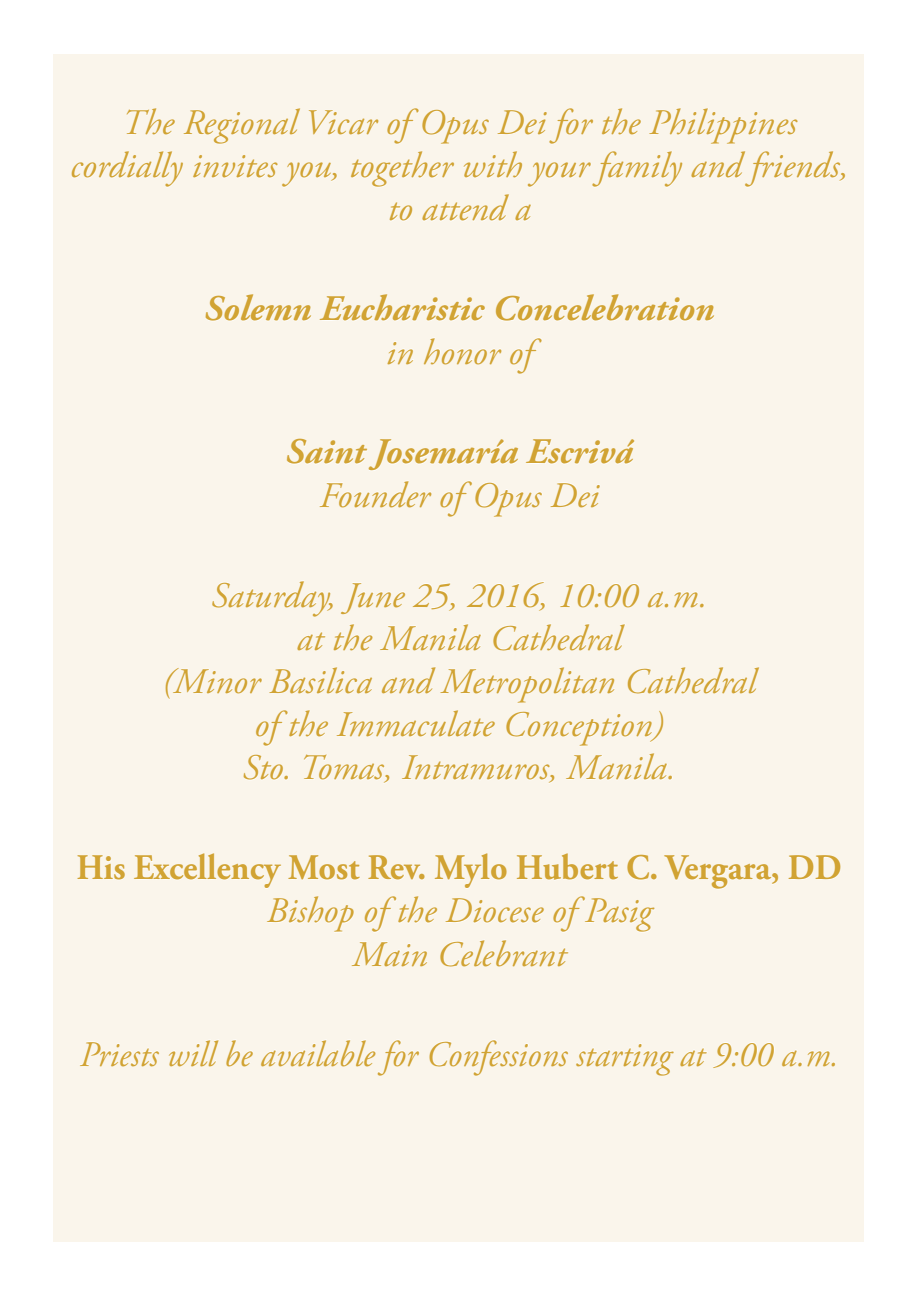
<style>
.page{position:relative;width:918px;height:1296px;background:#fff}
.page>*{position:absolute;margin:0;border:0;box-sizing:border-box;transform-origin:0 0}
.t1{font:italic 36px "Adobe Garamond Pro";color:#d1a333}
.t2{font:italic 36px "Adobe Garamond Pro";color:#d1a333;scale:.95 1}
.t3{font:italic 700 36px "Adobe Garamond Pro";color:#d1a333}
.t4{font:700 36px "Adobe Garamond Pro";color:#d1a333;scale:.95 1}
</style>
<div class="page">
<div style="left:53px;top:54px;width:811px;height:1188px;background:#faf5eb"></div>
<svg style="left:71px;top:108px;width:775px;height:113px"></svg>
<svg style="left:205px;top:294px;width:281px;height:27px"></svg>
<svg style="left:496px;top:294px;width:219px;height:27px"></svg>
<svg style="left:387px;top:341px;width:27px;height:24px"></svg>
<svg style="left:424px;top:337px;width:78px;height:28px"></svg>
<svg style="left:510px;top:337px;width:32px;height:37px"></svg>
<svg style="left:287px;top:439px;width:348px;height:32px"></svg>
<svg style="left:319px;top:481px;width:113px;height:27px"></svg>
<svg style="left:440px;top:481px;width:160px;height:36px"></svg>
<svg style="left:648px;top:591px;width:56px;height:17px"></svg>
<svg style="left:212px;top:580px;width:428px;height:71px"></svg>
<svg style="left:165px;top:667px;width:595px;height:117px"></svg>
<svg style="left:77px;top:855px;width:48px;height:25px"></svg>
<svg style="left:664px;top:855px;width:115px;height:34px"></svg>
<svg style="left:788px;top:855px;width:53px;height:25px"></svg>
<svg style="left:134px;top:853px;width:523px;height:114px"></svg>
<svg style="left:80px;top:1041px;width:80px;height:26px"></svg>
<svg style="left:169px;top:1039px;width:251px;height:37px"></svg>
<svg style="left:429px;top:1039px;width:406px;height:37px"></svg>
<p class="t1" style="left:122px;top:101px;width:677px">The Regional Vicar of Opus Dei for the Philippines</p>
<p class="t1" style="left:70px;top:144px;width:780px">cordially invites you, together with your family and friends,</p>
<p class="t1" style="left:388px;top:187px;width:144px">to attend a</p>
<p class="t3" style="left:204px;top:288px;width:512px">Solemn Eucharistic Concelebration</p>
<p class="t1" style="left:386px;top:331px;width:148px">in honor of</p>
<p class="t3" style="left:286px;top:431px;width:349px">Saint Josemaría Escrivá</p>
<p class="t1" style="left:319px;top:474px;width:281px">Founder of Opus Dei</p>
<p class="t1" style="left:211px;top:574px;width:498px">Saturday, June 25, 2016, 10:00 a.m.</p>
<p class="t1" style="left:297px;top:617px;width:327px">at the Manila Cathedral</p>
<p class="t1" style="left:162px;top:660px;width:595px">(Minor Basilica and Metropolitan Cathedral</p>
<p class="t1" style="left:255px;top:703px;width:411px">of the Immaculate Conception)</p>
<p class="t1" style="left:243px;top:746px;width:435px">Sto. Tomas, Intramuros, Manila.</p>
<p class="t4" style="left:77px;top:847px;width:807px">His Excellency Most Rev. Mylo Hubert C. Vergara, DD</p>
<p class="t1" style="left:267px;top:889px;width:387px">Bishop of the Diocese of Pasig</p>
<p class="t1" style="left:353px;top:933px;width:215px">Main Celebrant</p>
<p class="t2" style="left:80px;top:1033px;width:801px">Priests will be available for Confessions starting at 9:00 a.m.</p>
</div>
